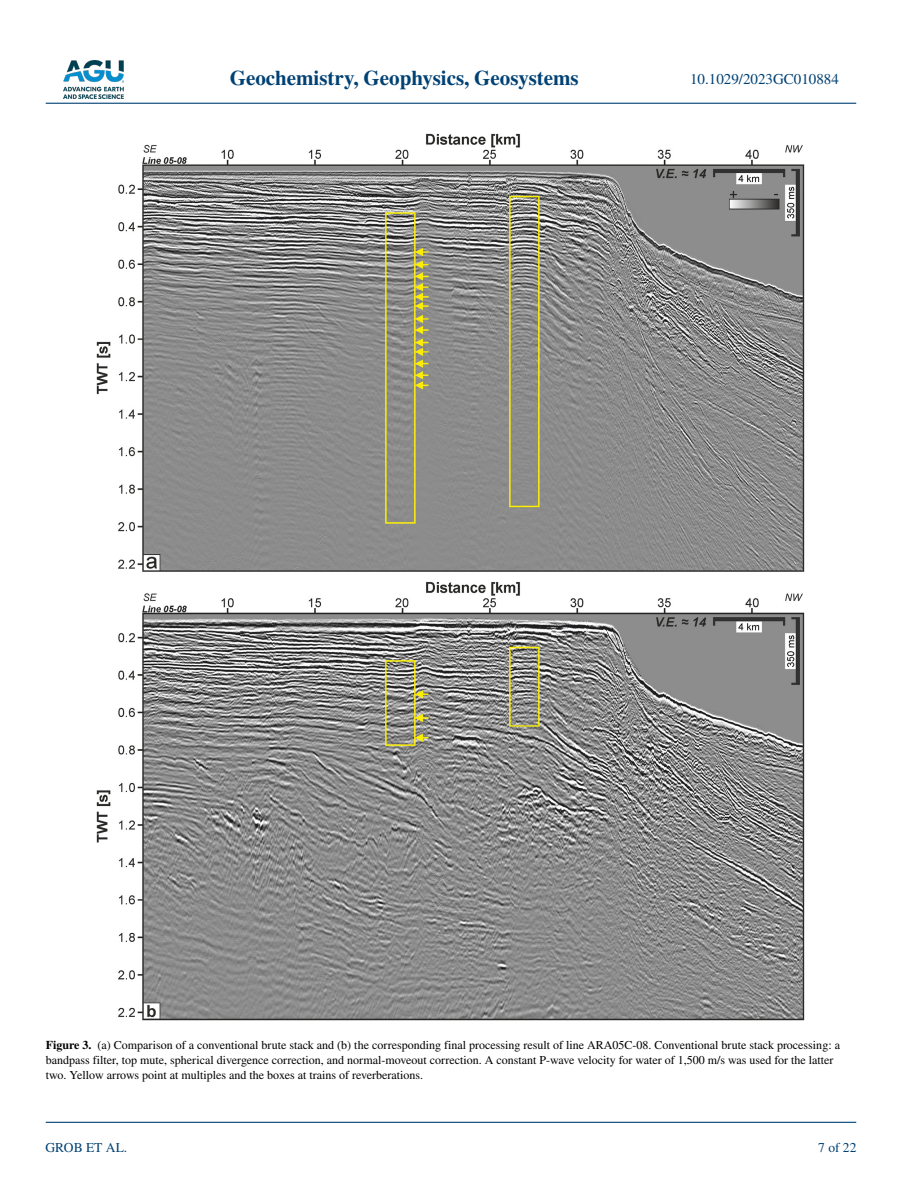
<style>
.page{position:relative;width:902px;height:1183px;background:#fff}
.page>*{position:absolute;margin:0;border:0;box-sizing:border-box;transform-origin:0 0}
.t1{font:700 21px "STIX";color:#004174}
.t2{font:15px "STIX";color:#004174}
.t3{font:13.5px "STIX";color:#004174}
.t4{font:12px/15px "STIX";color:#000}
.s1{font-weight:700}
</style>
<div class="page">
<img style="left:63px;top:60px;width:60px;height:39px">
<hr style="left:46px;top:103px;width:810px;height:1px;background:#004174">
<hr style="left:46px;top:1121px;width:810px;height:1px;background:#004174">
<img style="left:96px;top:134px;width:708px;height:886px">
<h1 class="t1" style="left:230px;top:66px;width:350px">Geochemistry, Geophysics, Geosystems</h1>
<p class="t2" style="left:690px;top:69px;width:150px">10.1029/2023GC010884</p>
<p class="t4" style="left:46px;top:1037px;width:795px"><span class="s1">Figure 3.</span> (a) Comparison of a conventional brute stack and (b) the corresponding final processing result of line ARA05C-08. Conventional brute stack processing: a bandpass filter, top mute, spherical divergence correction, and normal-moveout correction. A constant P-wave velocity for water of 1,500 m/s was used for the latter two. Yellow arrows point at multiples and the boxes at trains of reverberations.</p>
<p class="t3" style="left:45px;top:1138px;width:83px">GROB ET AL.</p>
<p class="t3" style="left:818px;top:1138px;width:40px">7 of 22</p>
</div>
